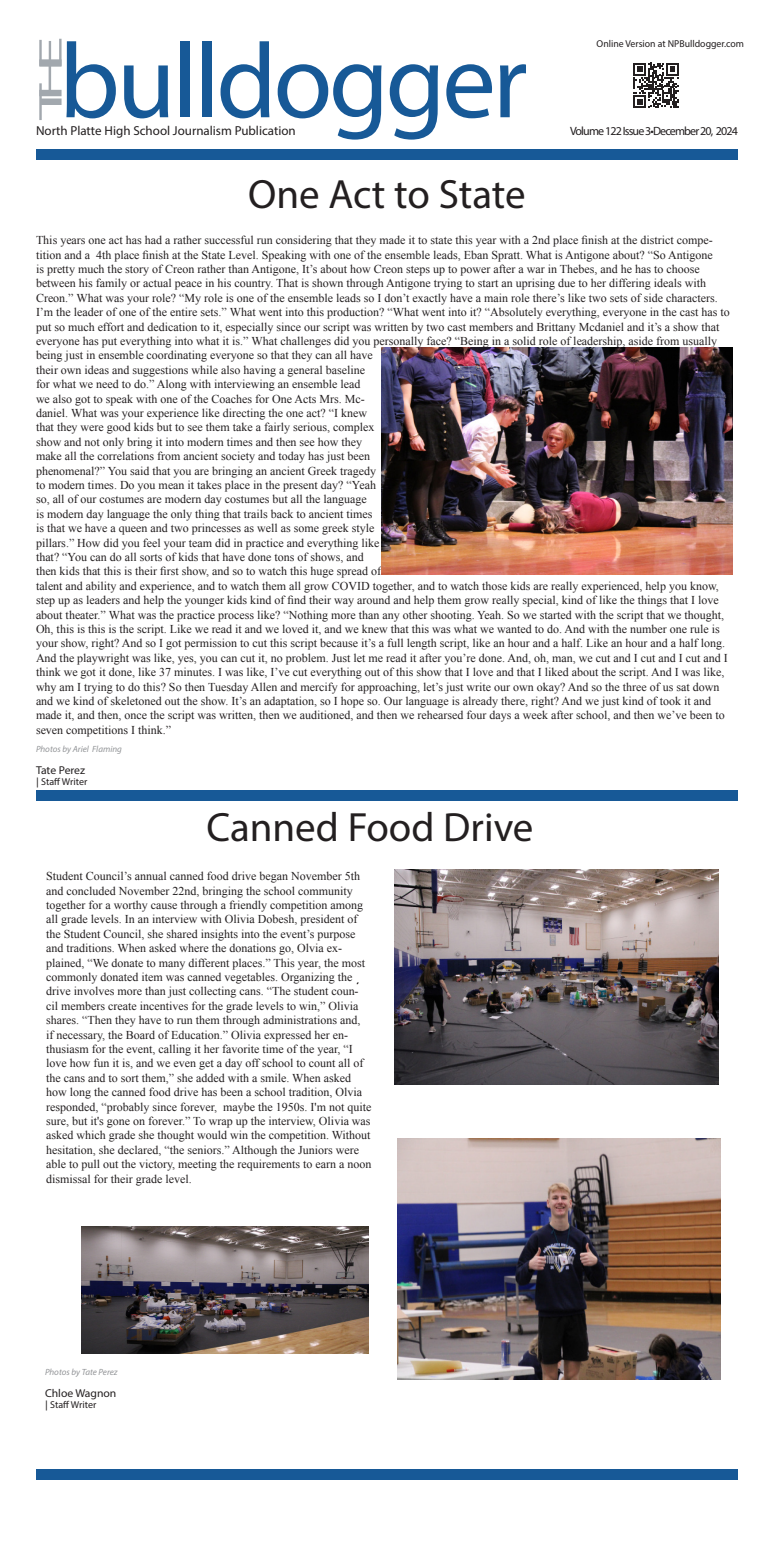
<style>
.page{position:relative;width:774px;height:1548px;background:#fff}
.page>*{position:absolute;margin:0;border:0;box-sizing:border-box;transform-origin:0 0}
.t1{font:107px "Myriad Pro";letter-spacing:-.03em;color:#175997}
.t2{font:41px "Myriad Pro";color:#231f20}
.t3{font:33px "Myriad Pro";color:#a2a8ae;scale:2.23 1}
.t4{font:13px "Myriad Pro";color:#231f20}
.t5{font:12px/14.4px "Times New Roman";color:#231f20}
.t6{font:12px "Myriad Pro";letter-spacing:-.07em;color:#231f20}
.t7{font:11.4px "Myriad Pro";color:#231f20}
.t8{font:10px "Myriad Pro";color:#231f20}
.t9{font:10px "Myriad Pro";color:#231f20;scale:1.17 1}
.t10{font:italic 9px "Myriad Pro";color:#939598}
</style>
<div class="page">
<svg style="left:633px;top:63px;width:46px;height:45px"></svg>
<div style="left:36px;top:1470px;width:702px;height:10px;background:#175997"></div>
<img style="left:382px;top:348px;width:351px;height:226px">
<img style="left:395px;top:869px;width:323px;height:215px">
<img style="left:397px;top:1138px;width:324px;height:241px">
<img style="left:81px;top:1226px;width:288px;height:128px">
<div style="left:36px;top:791px;width:702px;height:10px;background:#175997"></div>
<div style="left:36px;top:149px;width:702px;height:10px;background:#175997"></div>
<p class="t3" style="left:30px;top:120px;width:39px;rotate:-90deg">THE</p>
<p class="t8" style="left:597px;top:37px;width:149px">Online Version at NPBulldogger.com</p>
<p class="t4" style="left:36px;top:123px;width:261px">North Platte High School Journalism Publication</p>
<p class="t1" style="left:59px;top:15px;width:470px">bulldogger</p>
<p class="t6" style="left:570px;top:123px;width:169px">Volume 122 Issue 3•December 20, 2024</p>
<p class="t2" style="left:248px;top:169px;width:279px">One Act to State</p>
<p class="t5" style="left:36px;top:233px;width:695px">This years one act has had a rather successful run considering that they made it to state this year with a 2nd place finish at the district compe&shy;tition and a 4th place finish at the State Level. Speaking with one of the ensemble leads, Eban Spratt. What is Antigone about? “So Antigone<br>is pretty much the story of Creon rather than Antigone, It’s about how Creon steps up to power after a war in Thebes, and he has to choose between his family or actual peace in his country. That is shown through Antigone trying to start an uprising due to her differing ideals with Creon.” What was your role? “My role is one of the ensemble leads so I don’t exactly have a main role there’s like two sets of side characters.<br>I’m the leader of one of the entire sets.” What went into this production? “What went into it? “Absolutely everything, everyone in the cast has to put so much effort and dedication to it, especially since our script was written by two cast members and Brittany Mcdaniel and it’s a show that everyone has put everything into what it is.” What challenges did you personally face? “Being in a solid role of leadership, aside from usually being just in ensemble coordinating everyone so that they can all have<br>their own ideas and suggestions while also having a general baseline<br>for what we need to do.” Along with interviewing an ensemble lead<br>we also got to speak with one of the Coaches for One Acts Mrs. Mc-<br>daniel. What was your experience like directing the one act? “I knew<br>that they were good kids but to see them take a fairly serious, complex<br>show and not only bring it into modern times and then see how they<br>make all the correlations from ancient society and today has just been<br>phenomenal?” You said that you are bringing an ancient Greek tragedy<br>to modern times. Do you mean it takes place in the present day? “Yeah<br>so, all of our costumes are modern day costumes but all the language<br>is modern day language the only thing that trails back to ancient times<br>is that we have a queen and two princesses as well as some greek style<br>pillars.” How did you feel your team did in practice and everything like<br>that? “You can do all sorts of kids that have done tons of shows, and<br>then kids that this is their first show, and so to watch this huge spread of<br>talent and ability and experience, and to watch them all grow COVID together, and to watch those kids are really experienced, help you know, step up as leaders and help the younger kids kind of find their way around and help them grow really special, kind of like the things that I love about theater.” What was the practice process like? “Nothing more than any other shooting. Yeah. So we started with the script that we thought, Oh, this is this is the script. Like we read it and we loved it, and we knew that this was what we wanted to do. And with the number one rule is your show, right? And so I got permission to cut this script because it’s a full length script, like an hour and a half. Like an hour and a half long.<br>And the playwright was like, yes, you can cut it, no problem. Just let me read it after you’re done. And, oh, man, we cut and I cut and I cut and I think we got it done, like 37 minutes. I was like, I’ve cut everything out of this show that I love and that I liked about the script. And I was like, why am I trying to do this? So then Tuesday Allen and mercify for approaching, let’s just write our own okay? And so the three of us sat down and we kind of skeletoned out the show. It’s an adaptation, so I hope so. Our language is already there, right? And we just kind of took it and made it, and then, once the script was written, then we auditioned, and then we rehearsed four days a week after school, and then we’ve been to seven competitions I think.”</p>
<p class="t10" style="left:36px;top:743px;width:87px">Photos by Ariel Flaming</p>
<p class="t7" style="left:36px;top:763px;width:51px">Tate Perez</p>
<p class="t9" style="left:36px;top:775px;width:45px">| Staff Writer</p>
<p class="t2" style="left:207px;top:802px;width:328px">Canned Food Drive</p>
<p class="t5" style="left:46px;top:869px;width:327px">Student Council’s annual canned food drive began November 5th and concluded November 22nd, bringing the school community together for a worthy cause through a friendly competition among all grade levels. In an interview with Olivia Dobesh, president of the Student Council, she shared insights into the event’s purpose and traditions. When asked where the donations go, Olvia ex&shy;plained, “We donate to many different places.” This year, the most commonly donated item was canned vegetables. Organizing the drive involves more than just collecting cans. “The student coun&shy;cil members create incentives for the grade levels to win,” Olivia shares. “Then they have to run them through administrations and,<br>if necessary, the Board of Education.” Olivia expressed her en&shy;thusiasm for the event, calling it her favorite time of the year, “I love how fun it is, and we even get a day off school to count all of the cans and to sort them,” she added with a smile. When asked how long the canned food drive has been a school tradition, Olvia responded, “probably since forever, maybe the 1950s. I'm not quite sure, but it's gone on forever.” To wrap up the interview, Olivia was asked which grade she thought would win the competition. Without hesitation, she declared, “the seniors.” Although the Juniors were able to pull out the victory, meeting the requirements to earn a noon dismissal for their grade level.</p>
<p class="t10" style="left:45px;top:1367px;width:74px">Photos by Tate Perez</p>
<p class="t7" style="left:45px;top:1387px;width:73px">Chloe Wagnon</p>
<p class="t9" style="left:45px;top:1399px;width:45px">| Staff Writer</p>
</div>
